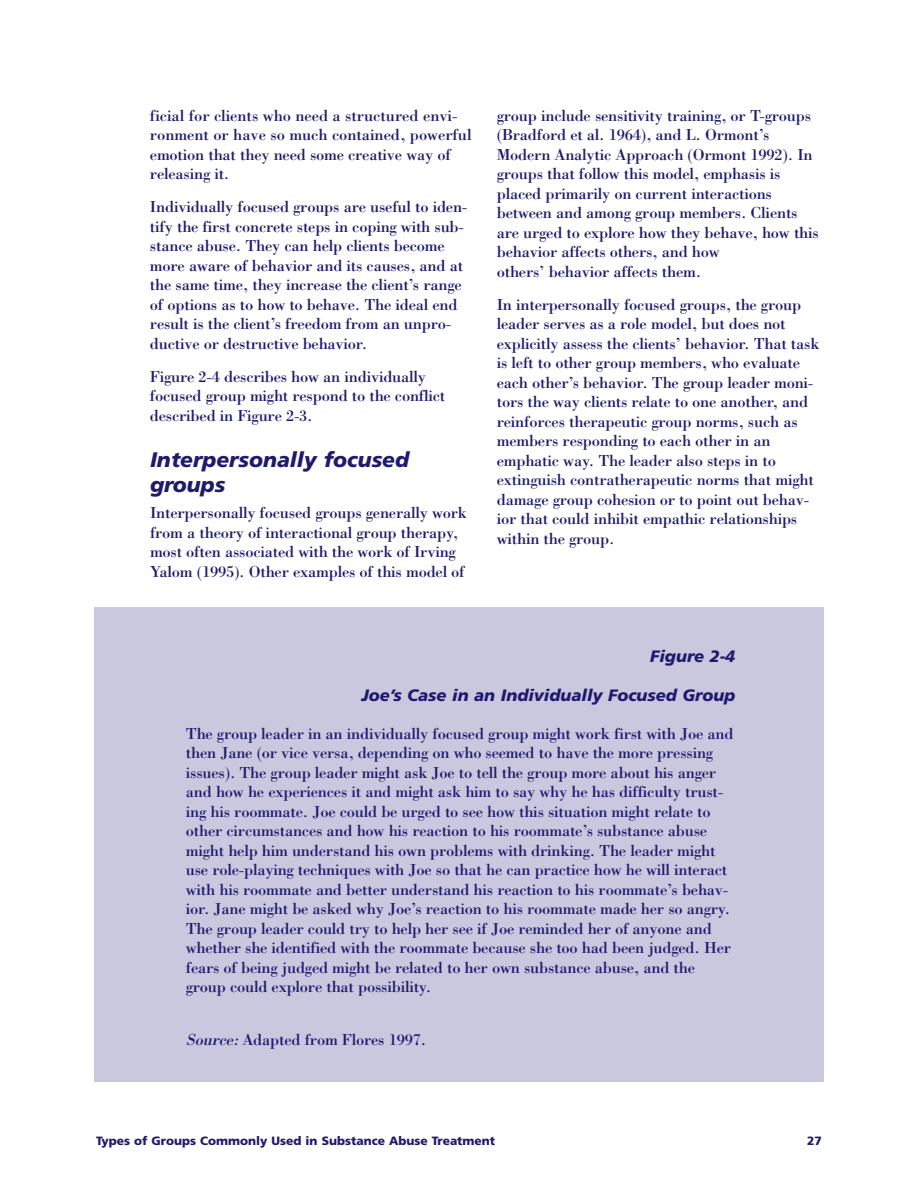
<style>
.page{position:relative;width:918px;height:1188px;background:#fff}
.page>*{position:absolute;margin:0;border:0;box-sizing:border-box;transform-origin:0 0}
.t1{font:italic 900 21px/25.5px "Frutiger LT";color:#1f1a6d}
.t2{font:16.5px/19.5px "Bodoni LT";letter-spacing:-.015em;color:#1f1a6d}
.t3{font:italic 900 16.5px "Frutiger LT";color:#1f1a6d}
.t4{font:900 12px "Frutiger";color:#1f1a6d}
.s1{font-style:italic}
</style>
<div class="page">
<div style="left:94px;top:608px;width:730px;height:474px;background:#cac8df"></div>
<p class="t2" style="left:150px;top:107px;width:323px">ficial for clients who need a structured envi&shy;ronment or have so much contained, powerful emotion that they need some creative way of releasing it.</p>
<p class="t2" style="left:150px;top:199px;width:319px">Individually focused groups are useful to iden&shy;tify the first concrete steps in coping with sub&shy;stance abuse. They can help clients become more aware of behavior and its causes, and at the same time, they increase the client’s range of options as to how to behave. The ideal end result is the client’s freedom from an unpro&shy;ductive or destructive behavior.</p>
<p class="t2" style="left:150px;top:368px;width:297px">Figure 2-4 describes how an individually focused group might respond to the conflict described in Figure 2-3.</p>
<p class="t1" style="left:150px;top:447px;width:261px">Interpersonally focused groups</p>
<p class="t2" style="left:150px;top:505px;width:319px">Interpersonally focused groups generally work from a theory of interactional group therapy, most often associated with the work of Irving Yalom (1995). Other examples of this model of</p>
<p class="t2" style="left:497px;top:107px;width:324px">group include sensitivity training, or T-groups (Bradford et al. 1964), and L. Ormont’s Modern Analytic Approach (Ormont 1992). In groups that follow this model, emphasis is placed primarily on current interactions between and among group members. Clients are urged to explore how they behave, how this behavior affects others, and how<br>others’ behavior affects them.</p>
<p class="t2" style="left:497px;top:296px;width:324px">In interpersonally focused groups, the group leader serves as a role model, but does not explicitly assess the clients’ behavior. That task is left to other group members, who evaluate each other’s behavior. The group leader moni&shy;tors the way clients relate to one another, and reinforces therapeutic group norms, such as members responding to each other in an emphatic way. The leader also steps in to extinguish contratherapeutic norms that might damage group cohesion or to point out behav&shy;ior that could inhibit empathic relationships within the group.</p>
<p class="t3" style="left:650px;top:649px;width:87px">Figure 2-4</p>
<p class="t3" style="left:361px;top:688px;width:375px">Joe’s Case in an Individually Focused Group</p>
<p class="t2" style="left:186px;top:725px;width:549px">The group leader in an individually focused group might work first with Joe and then Jane (or vice versa, depending on who seemed to have the more pressing issues). The group leader might ask Joe to tell the group more about his anger and how he experiences it and might ask him to say why he has difficulty trust&shy;ing his roommate. Joe could be urged to see how this situation might relate to other circumstances and how his reaction to his roommate’s substance abuse might help him understand his own problems with drinking. The leader might use role-playing techniques with Joe so that he can practice how he will interact with his roommate and better understand his reaction to his roommate’s behav&shy;ior. Jane might be asked why Joe’s reaction to his roommate made her so angry.<br>The group leader could try to help her see if Joe reminded her of anyone and whether she identified with the roommate because she too had been judged. Her fears of being judged might be related to her own substance abuse, and the group could explore that possibility.</p>
<p class="t2" style="left:186px;top:1031px;width:242px"><span class="s1">Source:</span>Adapted from Flores 1997.</p>
<p class="t4" style="left:96px;top:1136px;width:401px">Types of Groups Commonly Used in Substance Abuse Treatment</p>
<p class="t4" style="left:807px;top:1136px;width:16px">27</p>
</div>
